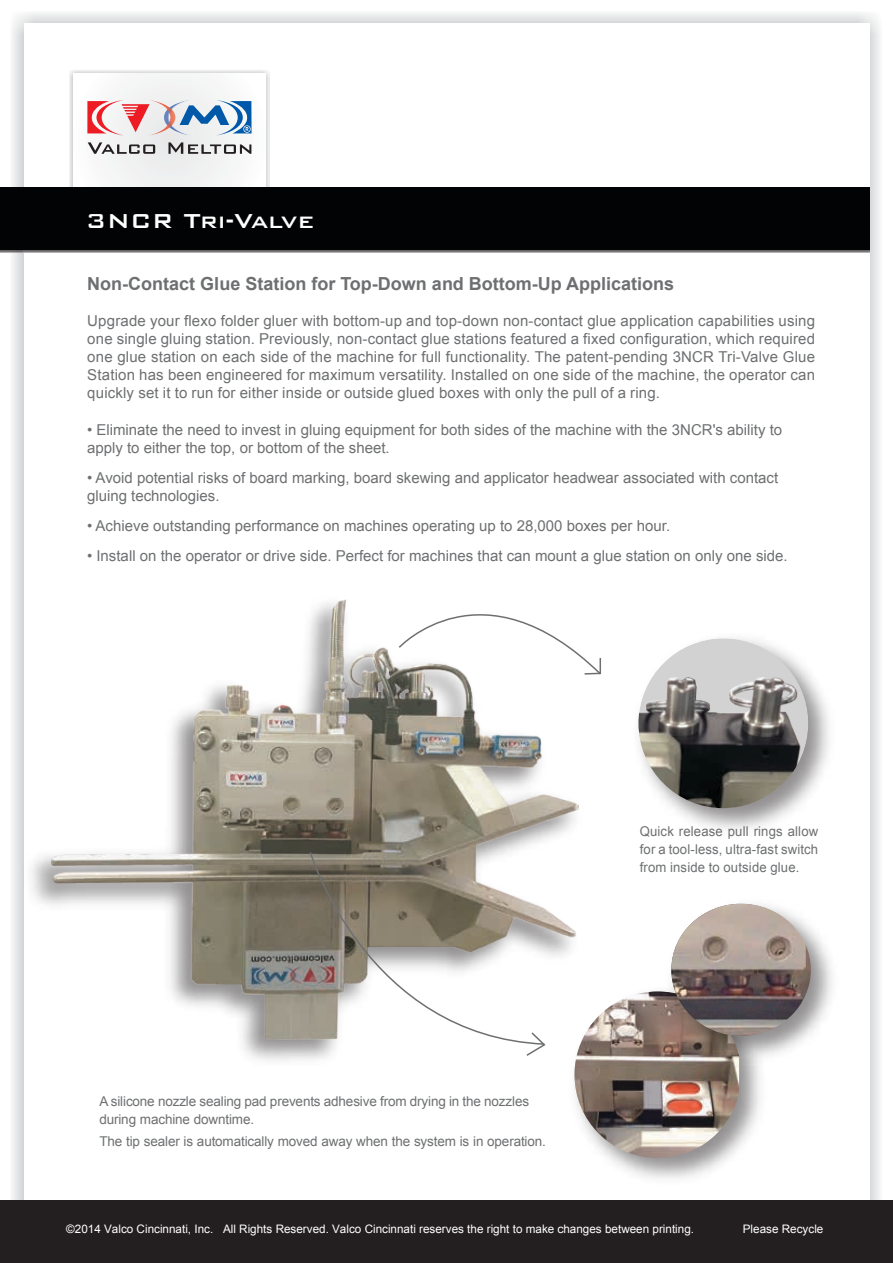
<style>
.page{position:relative;width:893px;height:1263px;background:#fff}
.page>*{position:absolute;margin:0;border:0;box-sizing:border-box;transform-origin:0 0}
.t1{font:500 27px "Bank Gothic BT";color:#fff}
.t2{font:700 18px "Arial";color:#6d6f71}
.t3{font:15px/18px "Arial";color:#6d6f71}
.t4{font:13.5px/18px "Arial";letter-spacing:-.01em;color:#6d6f71;text-align:justify}
.t5{font:11.7px "Arial";color:#fff}
</style>
<div class="page">
<img style="left:11px;top:13px;width:869px;height:1187px">
<div style="left:24px;top:24px;width:845px;height:1210px;background:#fff"></div>
<img style="left:70px;top:70px;width:199px;height:117px">
<div style="left:74px;top:73px;width:191px;height:132px;background:#f5f6f6"></div>
<img style="left:0;top:250px;width:869px;height:2px">
<div style="left:0;top:187px;width:869px;height:63px;background:#020304"></div>
<img style="left:175px;top:102px;width:5px;height:34px">
<img style="left:150px;top:100px;width:25px;height:36px">
<svg style="left:88px;top:142px;width:163px;height:12px"></svg>
<svg style="left:87px;top:100px;width:63px;height:36px"></svg>
<svg style="left:180px;top:100px;width:72px;height:36px"></svg>
<div style="left:0;top:1200px;width:893px;height:63px;background:#231f20"></div>
<img style="left:11px;top:552px;width:568px;height:590px">
<img style="left:50px;top:599px;width:528px;height:441px">
<svg style="left:398px;top:559px;width:203px;height:117px"></svg>
<img style="left:590px;top:1143px;width:149px;height:15px">
<img style="left:558px;top:807px;width:322px;height:336px">
<img style="left:671px;top:904px;width:140px;height:132px">
<img style="left:609px;top:638px;width:233px;height:205px">
<div style="left:638px;top:638px;width:170px;height:170px;background:#d2d2d2;border-radius:50%"></div>
<img style="left:638px;top:677px;width:168px;height:131px">
<svg style="left:309px;top:851px;width:237px;height:195px"></svg>
<svg style="left:525px;top:1031px;width:22px;height:26px"></svg>
<h1 class="t1" style="left:86px;top:206px;width:230px">3NCR Tri-Valve</h1>
<p class="t2" style="left:87px;top:272px;width:588px">Non-Contact Glue Station for Top-Down and Bottom-Up Applications</p>
<p class="t3" style="left:87px;top:312px;width:729px;text-align:justify">Upgrade your flexo folder gluer with bottom-up and top-down non-contact glue application capabilities using one single gluing station. Previously, non-contact glue stations featured a fixed configuration, which required one glue station on each side of the machine for full functionality. The patent-pending 3NCR Tri-Valve Glue Station has been engineered for maximum versatility. Installed on one side of the machine, the operator can quickly set it to run for either inside or outside glued boxes with only the pull of a ring.</p>
<p class="t3" style="left:87px;top:421px;width:697px">• Eliminate the need to invest in gluing equipment for both sides of the machine with the 3NCR's ability to apply to either the top, or bottom of the sheet.</p>
<p class="t3" style="left:87px;top:469px;width:693px">• Avoid potential risks of board marking, board skewing and applicator headwear associated with contact gluing technologies.</p>
<p class="t3" style="left:87px;top:517px;width:585px">• Achieve outstanding performance on machines operating up to 28,000 boxes per hour.</p>
<p class="t3" style="left:87px;top:547px;width:702px">• Install on the operator or drive side. Perfect for machines that can mount a glue station on only one side.</p>
<p class="t4" style="left:99px;top:1092px;width:431px">A silicone nozzle sealing pad prevents adhesive from drying in the nozzles during machine downtime.</p>
<p class="t4" style="left:99px;top:1132px;width:448px">The tip sealer is automatically moved away when the system is in operation.</p>
<p class="t4" style="left:640px;top:822px;width:180px">Quick release pull rings allow for a tool-less, ultra-fast switch from inside to outside glue.</p>
<p class="t5" style="left:66px;top:1221px;width:629px">©2014 Valco Cincinnati, Inc. All Rights Reserved. Valco Cincinnati reserves the right to make changes between printing.</p>
<p class="t5" style="left:743px;top:1221px;width:82px">Please Recycle</p>
</div>
